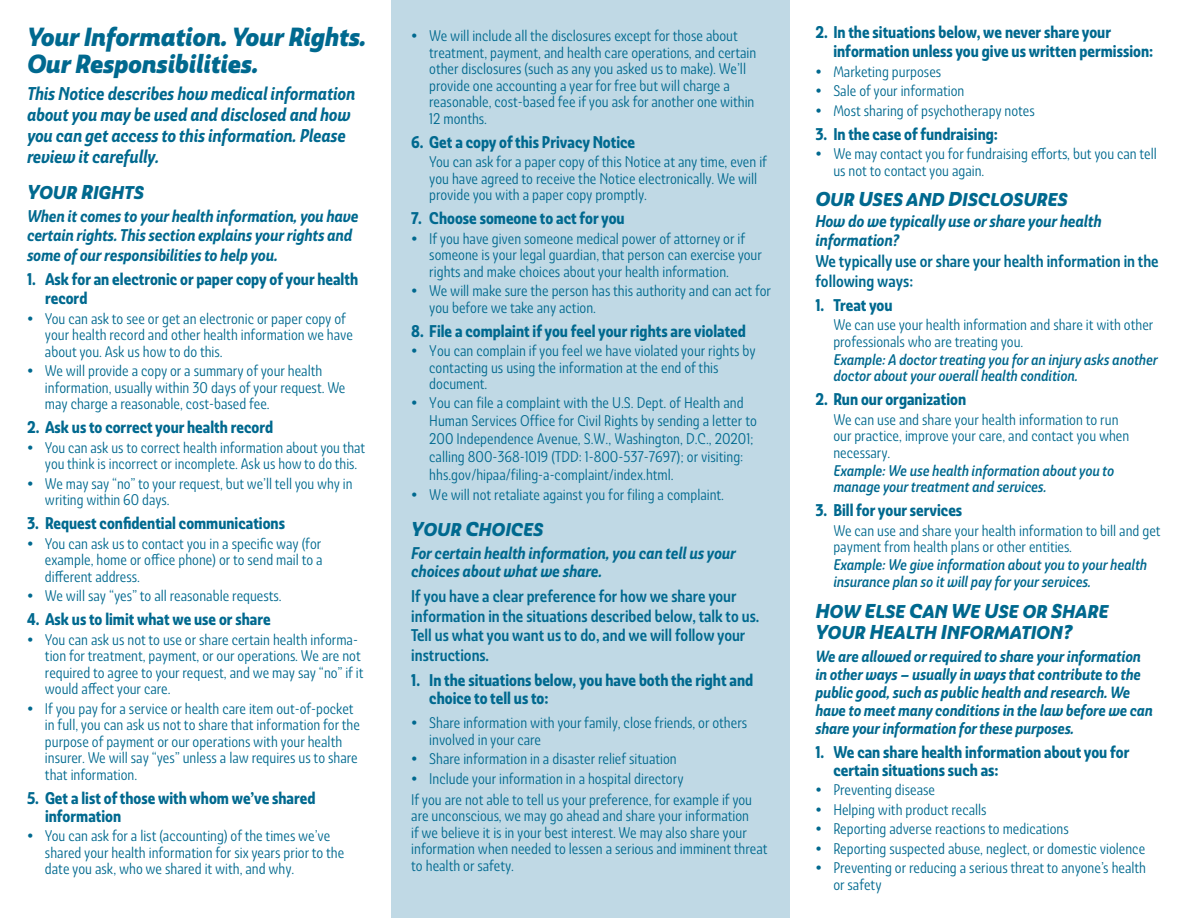
<style>
.page{position:relative;width:1188px;height:918px;background:#fff}
.page>*{position:absolute;margin:0;border:0;box-sizing:border-box;transform-origin:0 0}
.t1{font:25.5px/27px "Ashemore Nor Bla It";color:#00698f}
.t2{font:18px/21px "Ashemore Con Bol It";color:#00698f}
.t3{font:18px/21px "Ashemore Nor Bla It";letter-spacing:.01em;color:#00698f}
.t4{font:16.5px/18px "Ashemore Con Bol";color:#00698f}
.t5{font:16.5px/19.5px "Ashemore Con Bol It";color:#00698f}
.t6{font:16.5px/19.5px "Ashemore Con Med";color:#00698f}
.t7{font:15.75px/18px "Ashemore Con Bol It";color:#00698f}
.t8{font:15px/16.5px "Ashemore Con Reg";color:#00698f}
.t9{font:15px/16.5px "Ashemore Con Med It";color:#00698f}
.s1{font-size:19.5px}
.s2{font-family:"Harrington"}
</style>
<div class="page">
<div style="left:391px;top:0;width:398px;height:918px;background:#c0d9e5"></div>
<h1 class="t1" style="left:27px;top:23px;width:341px">Your Information. Your Rights.<br>Our Responsibilities.</h1>
<p class="t2" style="left:27px;top:83px;width:330px">This Notice describes how medical information about you may be used and disclosed and how you can get access to this information. Please review it carefully.</p>
<p class="t3" style="left:27px;top:182px;width:118px"><span class="s1">Y</span>OUR <span class="s1">R</span>IGHTS</p>
<p class="t5" style="left:27px;top:206px;width:333px">When it comes to your health information, you have certain rights. This section explains your rights and some of our responsibilities to help you.</p>
<p class="t4" style="left:45px;top:269px;width:315px;line-height:19.5px;text-indent:-18px">1. Ask for an electronic or paper copy of your health record</p>
<p class="t8" style="left:45px;top:310px;width:310px;text-indent:-18px"><span class="s2">•</span> You can ask to see or get an electronic or paper copy of your health record and other health information we have about you. Ask us how to do this.</p>
<p class="t8" style="left:45px;top:362px;width:302px;text-indent:-18px"><span class="s2">•</span> We will provide a copy or a summary of your health information, usually within 30 days of your request. We may charge a reasonable, cost-based fee.</p>
<p class="t4" style="left:27px;top:418px;width:248px">2. Ask us to correct your health record</p>
<p class="t8" style="left:45px;top:439px;width:322px;text-indent:-18px"><span class="s2">•</span> You can ask us to correct health information about you that you think is incorrect or incomplete. Ask us how to do this.</p>
<p class="t8" style="left:45px;top:475px;width:309px;text-indent:-18px"><span class="s2">•</span> We may say “no” to your request, but we’ll tell you why in writing within 60 days.</p>
<p class="t4" style="left:27px;top:514px;width:260px">3. Request confidential communications</p>
<p class="t8" style="left:45px;top:535px;width:279px;text-align:justify;text-indent:-18px"><span class="s2">•</span> You can ask us to contact you in a specific way (for example, home or office phone) or to send mail to a different address.</p>
<p class="t8" style="left:27px;top:587px;width:256px"><span class="s2">•</span> We will say “yes” to all reasonable requests.</p>
<p class="t4" style="left:27px;top:610px;width:245px">4. Ask us to limit what we use or share</p>
<p class="t8" style="left:45px;top:631px;width:320px;text-indent:-18px"><span class="s2">•</span> You can ask us not to use or share certain health informa&shy;tion for treatment, payment, or our operations. We are not required to agree to your request, and we may say “no” if it would affect your care.</p>
<p class="t8" style="left:45px;top:700px;width:316px;text-indent:-18px"><span class="s2">•</span> If you pay for a service or health care item out-of-pocket in full, you can ask us not to share that information for the purpose of payment or our operations with your health insurer. We will say “yes” unless a law requires us to share that information.</p>
<p class="t4" style="left:45px;top:789px;width:272px;text-indent:-18px">5. Get a list of those with whom we’ve shared information</p>
<p class="t8" style="left:45px;top:827px;width:301px;text-indent:-18px"><span class="s2">•</span> You can ask for a list (accounting) of the times we’ve shared your health information for six years prior to the date you ask, who we shared it with, and why.</p>
<p class="t8" style="left:429px;top:27px;width:329px;text-indent:-18px"><span class="s2">•</span> We will include all the disclosures except for those about treatment, payment, and health care operations, and certain other disclosures (such as any you asked us to make). We’ll provide one accounting a year for free but will charge a reasonable, cost-based fee if you ask for another one within 12 months.</p>
<p class="t4" style="left:411px;top:133px;width:225px">6. Get a copy of this Privacy Notice</p>
<p class="t8" style="left:429px;top:153px;width:339px">You can ask for a paper copy of this Notice at any time, even if you have agreed to receive the Notice electronically. We will provide you with a paper copy promptly.</p>
<p class="t4" style="left:411px;top:209px;width:215px">7. Choose someone to act for you</p>
<p class="t8" style="left:429px;top:230px;width:334px;text-indent:-18px"><span class="s2">•</span> If you have given someone medical power of attorney or if someone is your legal guardian, that person can exercise your rights and make choices about your health information.</p>
<p class="t8" style="left:429px;top:282px;width:343px;text-indent:-18px"><span class="s2">•</span> We will make sure the person has this authority and can act for you before we take any action.</p>
<p class="t4" style="left:411px;top:322px;width:336px">8. File a complaint if you feel your rights are violated</p>
<p class="t8" style="left:429px;top:343px;width:328px;text-indent:-18px"><span class="s2">•</span> You can complain if you feel we have violated your rights by contacting us using the information at the end of this document.</p>
<p class="t8" style="left:429px;top:394px;width:329px;line-height:18px;text-indent:-18px"><span class="s2">•</span> You can file a complaint with the U.S. Dept. of Health and Human Services Office for Civil Rights by sending a letter to 200 Independence Avenue, S.W., Washington, D.C., 20201; calling 800-368-1019 (TDD: 1-800-537-7697); or visiting: hhs.gov/hipaa/filing-a-complaint/index.html.</p>
<p class="t8" style="left:411px;top:486px;width:314px"><span class="s2">•</span> We will not retaliate against you for filing a complaint.</p>
<p class="t3" style="left:411px;top:519px;width:133px"><span class="s1">Y</span>OUR <span class="s1">C</span>HOICES</p>
<p class="t5" style="left:411px;top:544px;width:326px;line-height:18px">For certain health information, you can tell us your choices about what we share.</p>
<p class="t6" style="left:411px;top:586px;width:349px">If you have a clear preference for how we share your information in the situations described below, talk to us.<br>Tell us what you want us to do, and we will follow your instructions.</p>
<p class="t4" style="left:429px;top:671px;width:326px;text-indent:-18px">1. In the situations below, you have both the right and choice to tell us to:</p>
<p class="t8" style="left:429px;top:714px;width:320px;text-indent:-18px"><span class="s2">•</span> Share information with your family, close friends, or others involved in your care</p>
<p class="t8" style="left:411px;top:750px;width:267px"><span class="s2">•</span> Share information in a disaster relief situation</p>
<p class="t8" style="left:411px;top:768px;width:342px;line-height:21px"><span class="s2">•</span> Include your information in a hospital directory<br>If you are not able to tell us your preference, for example if you</p>
<p class="t8" style="left:411px;top:807px;width:358px">are unconscious, we may go ahead and share your information<br>if we believe it is in your best interest. We may also share your information when needed to lessen a serious and imminent threat to health or safety.</p>
<p class="t4" style="left:833px;top:22px;width:321px;line-height:19.5px;text-indent:-18px">2. In the situations below, we never share your information unless you give us written permission:</p>
<p class="t8" style="left:815px;top:63px;width:127px"><span class="s2">•</span> Marketing purposes</p>
<p class="t8" style="left:815px;top:83px;width:151px"><span class="s2">•</span> Sale of your information</p>
<p class="t8" style="left:815px;top:102px;width:221px"><span class="s2">•</span> Most sharing of psychotherapy notes</p>
<p class="t4" style="left:815px;top:125px;width:184px">3. In the case of fundraising:</p>
<p class="t8" style="left:833px;top:146px;width:325px;text-indent:-18px"><span class="s2">•</span> We may contact you for fundraising efforts, but you can tell us not to contact you again.</p>
<p class="t3" style="left:815px;top:189px;width:254px"><span class="s1">O</span>UR <span class="s1">U</span>SES AND <span class="s1">D</span>ISCLOSURES</p>
<p class="t5" style="left:815px;top:211px;width:288px">How do we typically use or share your health information?</p>
<p class="t6" style="left:815px;top:252px;width:345px">We typically use or share your health information in the following ways:</p>
<p class="t4" style="left:815px;top:296px;width:79px">1. Treat you</p>
<p class="t8" style="left:833px;top:317px;width:322px">We can use your health information and share it with other professionals who are treating you.</p>
<p class="t9" style="left:833px;top:351px;width:326px">Example: A doctor treating you for an injury asks another doctor about your overall health condition.</p>
<p class="t4" style="left:815px;top:390px;width:152px">2. Run our organization</p>
<p class="t8" style="left:833px;top:411px;width:297px">We can use and share your health information to run our practice, improve your care, and contact you when necessary.</p>
<p class="t9" style="left:833px;top:462px;width:282px">Example: We use health information about you to manage your treatment and services.</p>
<p class="t4" style="left:815px;top:501px;width:148px">3. Bill for your services</p>
<p class="t8" style="left:833px;top:522px;width:329px">We can use and share your health information to bill and get payment from health plans or other entities.</p>
<p class="t9" style="left:833px;top:557px;width:315px">Example: We give information about you to your health insurance plan so it will pay for your services.</p>
<p class="t3" style="left:815px;top:601px;width:294px"><span class="s1">H</span>OW <span class="s1">E</span>LSE <span class="s1">C</span>AN <span class="s1">W</span>E <span class="s1">U</span>SE OR <span class="s1">S</span>HARE<br><span class="s1">Y</span>OUR <span class="s1">H</span>EALTH <span class="s1">I</span>NFORMATION<span class="s1">?</span></p>
<p class="t7" style="left:815px;top:647px;width:339px">We are allowed or required to share your information in other ways – usually in ways that contribute to the public good, such as public health and research. We have to meet many conditions in the law before we can share your information for these purposes.</p>
<p class="t4" style="left:833px;top:743px;width:298px;text-indent:-18px">1. We can share health information about you for certain situations such as:</p>
<p class="t8" style="left:815px;top:782px;width:121px"><span class="s2">•</span> Preventing disease</p>
<p class="t8" style="left:815px;top:801px;width:173px"><span class="s2">•</span> Helping with product recalls</p>
<p class="t8" style="left:815px;top:821px;width:255px"><span class="s2">•</span> Reporting adverse reactions to medications</p>
<p class="t8" style="left:815px;top:840px;width:331px"><span class="s2">•</span> Reporting suspected abuse, neglect, or domestic violence</p>
<p class="t8" style="left:833px;top:860px;width:314px;text-indent:-18px"><span class="s2">•</span> Preventing or reducing a serious threat to anyone’s health or safety</p>
</div>
